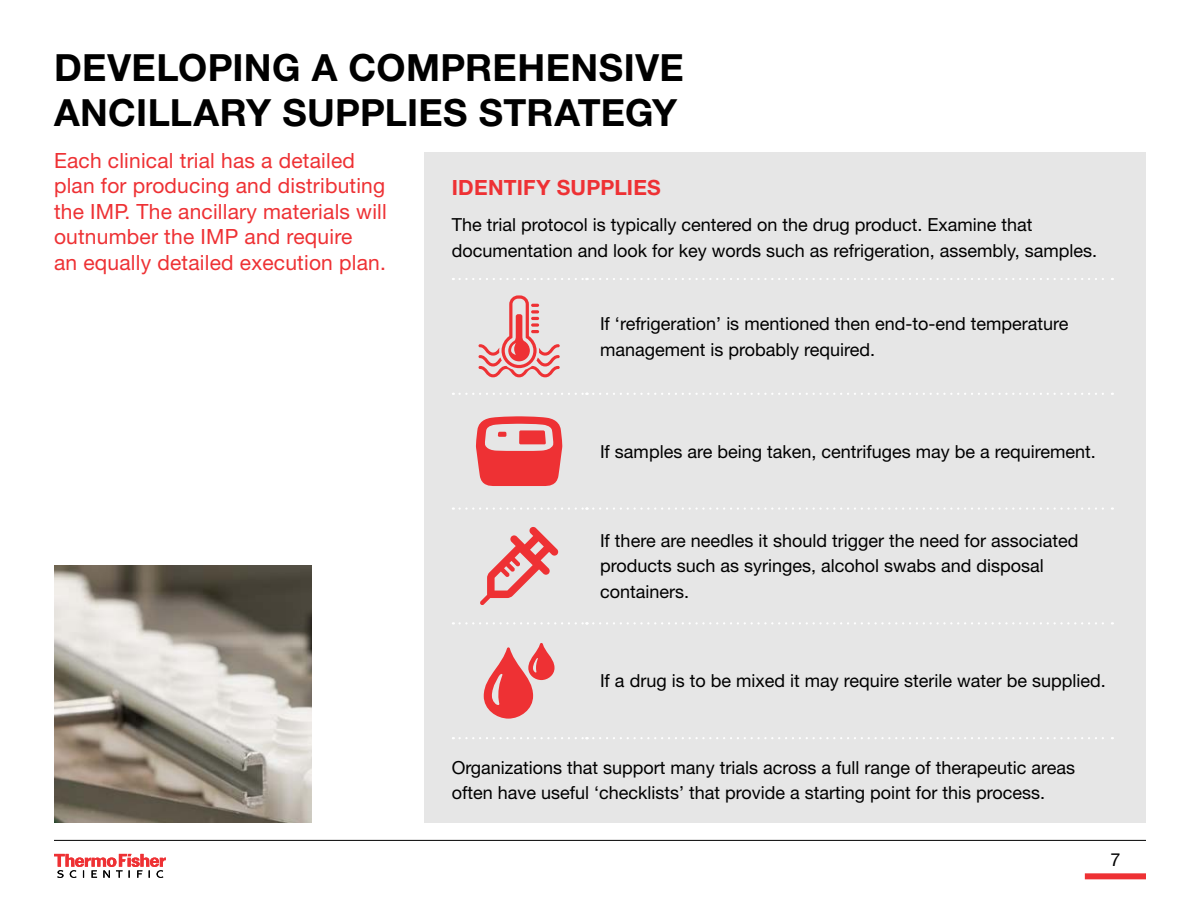
<style>
.page{position:relative;width:1200px;height:900px;background:#fff}
.page>*{position:absolute;margin:0;border:0;box-sizing:border-box;transform-origin:0 0}
.t1{font:700 37.5px/45px "Helvetica Neue LT Std";letter-spacing:.01em;color:#000}
.t2{font:21px/25.5px "Helvetica Neue LT Std";letter-spacing:.01em;color:#ee3134}
.t3{font:700 21px "Helvetica Neue LT Std";letter-spacing:.015em;color:#ee3134}
.t4{font:18px/25.5px "Helvetica Neue LT Std";color:#000}
</style>
<div class="page">
<hr style="left:54px;top:840px;width:1092px;height:1px;background:#000">
<div style="left:1085px;top:873px;width:61px;height:6px;background:#ee3134"></div>
<svg style="left:54px;top:854px;width:112px;height:24px"></svg>
<div style="left:425px;top:153px;width:721px;height:670px;background:#e6e6e6"></div>
<img style="left:54px;top:565px;width:258px;height:258px">
<svg style="left:460px;top:278px;width:127px;height:2px"></svg>
<svg style="left:593px;top:278px;width:520px;height:2px"></svg>
<svg style="left:460px;top:393px;width:127px;height:2px"></svg>
<svg style="left:593px;top:393px;width:520px;height:2px"></svg>
<svg style="left:460px;top:507px;width:127px;height:3px"></svg>
<svg style="left:593px;top:507px;width:520px;height:3px"></svg>
<svg style="left:460px;top:622px;width:127px;height:2px"></svg>
<svg style="left:593px;top:622px;width:520px;height:2px"></svg>
<svg style="left:460px;top:737px;width:127px;height:2px"></svg>
<svg style="left:593px;top:737px;width:520px;height:2px"></svg>
<svg style="left:478px;top:295px;width:82px;height:82px"></svg>
<svg style="left:476px;top:416px;width:87px;height:70px"></svg>
<div style="left:498px;top:432px;width:8px;height:5px;background:#ee3134;border-radius:2px"></div>
<svg style="left:480px;top:527px;width:79px;height:78px"></svg>
<svg style="left:484px;top:643px;width:70px;height:75px"></svg>
<h1 class="t1" style="left:54px;top:44px;width:631px">DEVELOPING A COMPREHENSIVE<br>ANCILLARY SUPPLIES STRATEGY</h1>
<p class="t2" style="left:54px;top:147px;width:334px">Each clinical trial has a detailed plan for producing and distributing the IMP. The ancillary materials will outnumber the IMP and require<br>an equally detailed execution plan.</p>
<p class="t3" style="left:452px;top:174px;width:211px">IDENTIFY SUPPLIES</p>
<p class="t4" style="left:452px;top:212px;width:647px">The trial protocol is typically centered on the drug product. Examine that documentation and look for key words such as refrigeration, assembly, samples.</p>
<p class="t4" style="left:600px;top:311px;width:470px">If ‘refrigeration’ is mentioned then end-to-end temperature management is probably required.</p>
<p class="t4" style="left:600px;top:438px;width:497px">If samples are being taken, centrifuges may be a requirement.</p>
<p class="t4" style="left:600px;top:527px;width:480px">If there are needles it should trigger the need for associated products such as syringes, alcohol swabs and disposal containers.</p>
<p class="t4" style="left:600px;top:668px;width:507px">If a drug is to be mixed it may require sterile water be supplied.</p>
<p class="t4" style="left:452px;top:754px;width:625px">Organizations that support many trials across a full range of therapeutic areas often have useful ‘checklists’ that provide a starting point for this process.</p>
<p class="t4" style="left:1110px;top:846px;width:12px">7</p>
</div>
